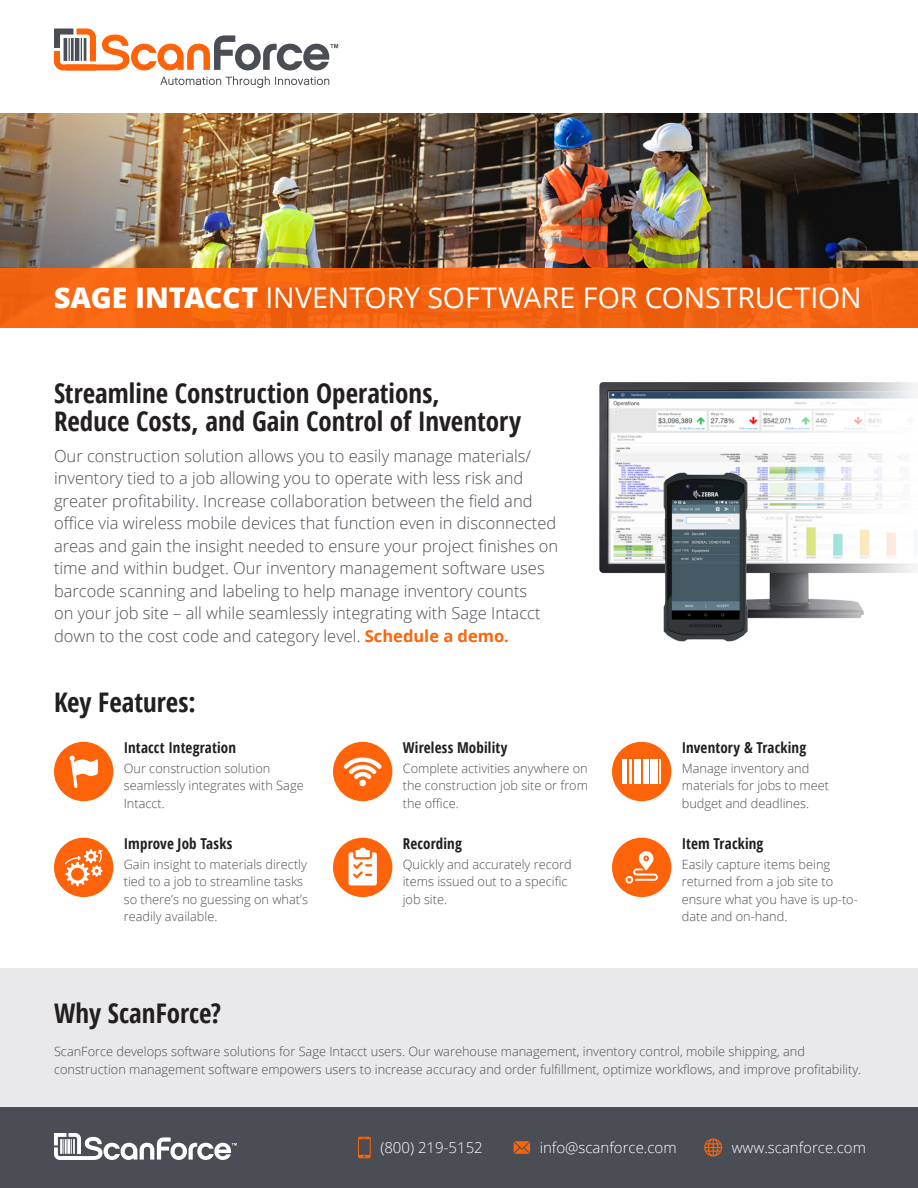
<style>
.page{position:relative;width:918px;height:1188px;background:#fff}
.page>*{position:absolute;margin:0;border:0;box-sizing:border-box;transform-origin:0 0}
.t1{font:28.5px "Open Sans";letter-spacing:-.005em;color:#fff}
.t2{font:700 condensed 27px/28.5px "Open Sans";color:#231f20}
.t3{font:300 16.5px/22.5px "Open Sans";color:#4a4d54}
.t4{font:700 condensed 15px "Open Sans";letter-spacing:.01em;color:#231f20}
.t5{font:300 15px "Open Sans";color:#fff}
.t6{font:300 12.75px/17.2px "Open Sans";color:#4a4d54}
.s1{font-weight:800}
.s2{font-weight:700;color:#ff630a}
</style>
<div class="page">
<img style="left:0;top:113px;width:918px;height:155px">
<div style="left:0;top:268px;width:918px;height:59px;background:#f3620f"></div>
<svg style="left:54px;top:29px;width:284px;height:41px"></svg>
<svg style="left:160px;top:76px;width:169px;height:12px"></svg>
<div style="left:0;top:1107px;width:918px;height:81px;background:#4a4d54"></div>
<svg style="left:54px;top:1133px;width:183px;height:27px"></svg>
<hr style="left:60px;top:1139px;width:3px;height:15px;background:#fff">
<img style="left:599px;top:382px;width:318px;height:260px">
<div style="left:54px;top:742px;width:59px;height:59px;background:#ff630a;border-radius:50%"></div>
<div style="left:0;top:969px;width:918px;height:138px;background:#e9e9eb"></div>
<svg style="left:358px;top:1137px;width:13px;height:21px"></svg>
<svg style="left:514px;top:1141px;width:16px;height:13px"></svg>
<svg style="left:704px;top:1138px;width:18px;height:18px"></svg>
<div style="left:333px;top:742px;width:59px;height:59px;background:#ff630a;border-radius:50%"></div>
<div style="left:612px;top:742px;width:59px;height:59px;background:#ff630a;border-radius:50%"></div>
<div style="left:54px;top:838px;width:59px;height:59px;background:#ff630a;border-radius:50%"></div>
<div style="left:333px;top:838px;width:59px;height:59px;background:#ff630a;border-radius:50%"></div>
<div style="left:612px;top:838px;width:59px;height:59px;background:#ff630a;border-radius:50%"></div>
<svg style="left:70px;top:756px;width:28px;height:32px"></svg>
<div style="left:359px;top:780px;width:7px;height:6px;background:#fff;border-radius:50%"></div>
<svg style="left:344px;top:757px;width:38px;height:22px"></svg>
<hr style="left:623px;top:759px;width:4px;height:25px;background:#fff">
<hr style="left:651px;top:759px;width:4px;height:25px;background:#fff">
<hr style="left:630px;top:759px;width:2px;height:25px;background:#fff">
<hr style="left:643px;top:759px;width:2px;height:25px;background:#fff">
<hr style="left:647px;top:759px;width:2px;height:25px;background:#fff">
<hr style="left:656px;top:759px;width:2px;height:25px;background:#fff">
<svg style="left:660px;top:759px;width:1px;height:25px"></svg>
<div style="left:635px;top:759px;width:6px;height:25px;background:#fff"></div>
<svg style="left:625px;top:851px;width:33px;height:33px"></svg>
<svg style="left:349px;top:848px;width:28px;height:37px"></svg>
<svg style="left:65px;top:849px;width:38px;height:37px"></svg>
<p class="t1" style="left:54px;top:279px;width:809px"><span class="s1">SAGE INTACCT</span> INVENTORY SOFTWARE FOR CONSTRUCTION</p>
<p class="t2" style="left:54px;top:378px;width:469px">Streamline Construction Operations,<br>Reduce Costs, and Gain Control of Inventory</p>
<p class="t3" style="left:54px;top:444px;width:506px">Our construction solution allows you to easily manage materials/ inventory tied to a job allowing you to operate with less risk and greater profitability. Increase collaboration between the field and office via wireless mobile devices that function even in disconnected areas and gain the insight needed to ensure your project finishes on time and within budget. Our inventory management software uses barcode scanning and labeling to help manage inventory counts<br>on your job site – all while seamlessly integrating with Sage Intacct down to the cost code and category level. <span class="s2">Schedule a demo.</span></p>
<p class="t2" style="left:54px;top:687px;width:143px">Key Features:</p>
<p class="t4" style="left:124px;top:737px;width:114px">Intacct Integration</p>
<p class="t6" style="left:124px;top:760px;width:181px">Our construction solution seamlessly integrates with Sage<br>Intacct.</p>
<p class="t4" style="left:124px;top:833px;width:110px">Improve Job Tasks</p>
<p class="t6" style="left:124px;top:855px;width:186px">Gain insight to materials directly tied to a job to streamline tasks so there’s no guessing on what’s readily available.</p>
<p class="t4" style="left:403px;top:737px;width:106px">Wireless Mobility</p>
<p class="t6" style="left:403px;top:760px;width:187px;text-align:justify">Complete activities anywhere on the construction job site or from the office.</p>
<p class="t4" style="left:403px;top:833px;width:61px">Recording</p>
<p class="t6" style="left:403px;top:855px;width:171px">Quickly and accurately record items issued out to a specific job site.</p>
<p class="t4" style="left:682px;top:737px;width:126px">Inventory &amp; Tracking</p>
<p class="t6" style="left:682px;top:760px;width:149px">Manage inventory and materials for jobs to meet budget and deadlines.</p>
<p class="t4" style="left:682px;top:833px;width:83px">Item Tracking</p>
<p class="t6" style="left:682px;top:855px;width:178px">Easily capture items being returned from a job site to ensure what you have is up-to&shy;date and on-hand.</p>
<p class="t2" style="left:54px;top:998px;width:169px">Why ScanForce?</p>
<p class="t6" style="left:54px;top:1043px;width:809px">ScanForce develops software solutions for Sage Intacct users. Our warehouse management, inventory control, mobile shipping, and construction management software empowers users to increase accuracy and order fulfillment, optimize workflows, and improve profitability.</p>
<p class="t5" style="left:380px;top:1138px;width:104px">(800) 219-5152</p>
<p class="t5" style="left:540px;top:1137px;width:138px">info@scanforce.com</p>
<p class="t5" style="left:732px;top:1137px;width:136px">www.scanforce.com</p>
</div>
